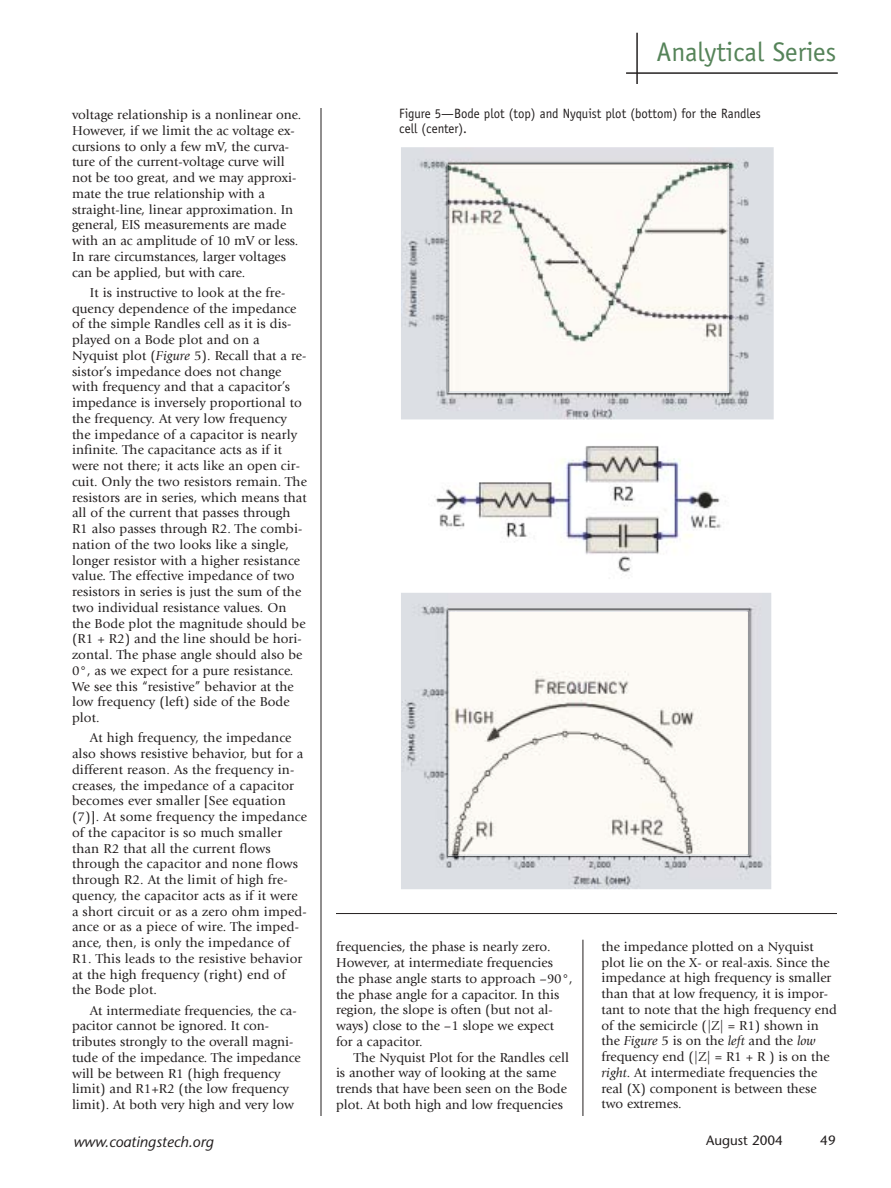
<style>
.page{position:relative;width:891px;height:1188px;background:#fff}
.page>*{position:absolute;margin:0;border:0;box-sizing:border-box;transform-origin:0 0}
.t1{font:27px "Officina Sans";color:#558359}
.t2{font:italic 15px "Stone Sans";color:#231f1f}
.t3{font:13.5px/15.8px "Giovanni";letter-spacing:.005em;color:#231f1f}
.t4{font:13.5px/15px "Officina Sans";color:#231f1f;scale:.95 1}
.t5{font:13.5px "Stone Sans";color:#231f1f}
.s1{font-style:italic}
</style>
<div class="page">
<hr style="left:637px;top:33px;width:1px;height:51px;background:#231f1f">
<hr style="left:626px;top:73px;width:212px;height:1px;background:#231f1f">
<hr style="left:321px;top:108px;width:1px;height:1008px;background:#231f1f">
<img style="left:428px;top:419px;width:302px;height:153px">
<img style="left:401px;top:147px;width:373px;height:272px">
<img style="left:401px;top:593px;width:370px;height:296px">
<img style="left:448px;top:162px;width:281px;height:231px">
<img style="left:448px;top:611px;width:301px;height:245px">
<hr style="left:336px;top:913px;width:501px;height:1px;background:#231f1f">
<hr style="left:583px;top:940px;width:1px;height:176px;background:#231f1f">
<p class="t3" style="left:72px;top:108px;width:231px">voltage relationship is a nonlinear one.<br>However, if we limit the ac voltage ex&shy;cursions to only a few mV, the curva&shy;ture of the current-voltage curve will not be too great, and we may approxi&shy;mate the true relationship with a straight-line, linear approximation. In general, EIS measurements are made with an ac amplitude of 10 mV or less.<br>In rare circumstances, larger voltages can be applied, but with care.</p>
<p class="t3" style="left:72px;top:286px;width:236px;text-indent:18px">It is instructive to look at the fre&shy;quency dependence of the impedance of the simple Randles cell as it is dis&shy;played on a Bode plot and on a Nyquist plot (<span class="s1">Figure</span> 5). Recall that a re&shy;sistor’s impedance does not change with frequency and that a capacitor’s impedance is inversely proportional to the frequency. At very low frequency the impedance of a capacitor is nearly infinite. The capacitance acts as if it were not there; it acts like an open cir&shy;cuit. Only the two resistors remain. The resistors are in series, which means that all of the current that passes through R1 also passes through R2. The combi&shy;nation of the two looks like a single, longer resistor with a higher resistance value. The effective impedance of two resistors in series is just the sum of the two individual resistance values. On the Bode plot the magnitude should be (R1 + R2) and the line should be hori&shy;zontal. The phase angle should also be 0°, as we expect for a pure resistance.<br>We see this “resistive” behavior at the low frequency (left) side of the Bode plot.</p>
<p class="t3" style="left:72px;top:731px;width:237px;text-indent:18px">At high frequency, the impedance also shows resistive behavior, but for a different reason. As the frequency in&shy;creases, the impedance of a capacitor becomes ever smaller [See equation (7)]. At some frequency the impedance of the capacitor is so much smaller than R2 that all the current flows through the capacitor and none flows through R2. At the limit of high fre&shy;quency, the capacitor acts as if it were a short circuit or as a zero ohm imped&shy;ance or as a piece of wire. The imped&shy;ance, then, is only the impedance of R1. This leads to the resistive behavior at the high frequency (right) end of the Bode plot.</p>
<p class="t3" style="left:72px;top:1004px;width:230px;text-indent:18px">At intermediate frequencies, the ca&shy;pacitor cannot be ignored. It con&shy;tributes strongly to the overall magni&shy;tude of the impedance. The impedance will be between R1 (high frequency limit) and R1+R2 (the low frequency limit). At both very high and very low</p>
<h1 class="t1" style="left:656px;top:42px;width:181px">Analytical Series</h1>
<p class="t4" style="left:399px;top:107px;width:382px">Figure 5—Bode plot (top) and Nyquist plot (bottom) for the Randles cell (center).</p>
<p class="t3" style="left:336px;top:940px;width:238px">frequencies, the phase is nearly zero.<br>However, at intermediate frequencies the phase angle starts to approach –90°, the phase angle for a capacitor. In this region, the slope is often (but not al&shy;ways) close to the –1 slope we expect for a capacitor.</p>
<p class="t3" style="left:336px;top:1051px;width:235px;text-indent:18px">The Nyquist Plot for the Randles cell is another way of looking at the same trends that have been seen on the Bode plot. At both high and low frequencies</p>
<p class="t3" style="left:602px;top:940px;width:237px">the impedance plotted on a Nyquist plot lie on the X- or real-axis. Since the impedance at high frequency is smaller than that at low frequency, it is impor&shy;tant to note that the high frequency end of the semicircle (|Z| = R1) shown in the <span class="s1">Figure</span> 5 is on the <span class="s1">left</span> and the <span class="s1">low </span>frequency end (|Z| = R1 + R ) is on the <span class="s1">right</span>. At intermediate frequencies the real (X) component is between these two extremes.</p>
<p class="t2" style="left:73px;top:1136px;width:142px">www.coatingstech.org</p>
<p class="t5" style="left:706px;top:1135px;width:78px">August 2004</p>
<p class="t5" style="left:820px;top:1135px;width:17px">49</p>
</div>
